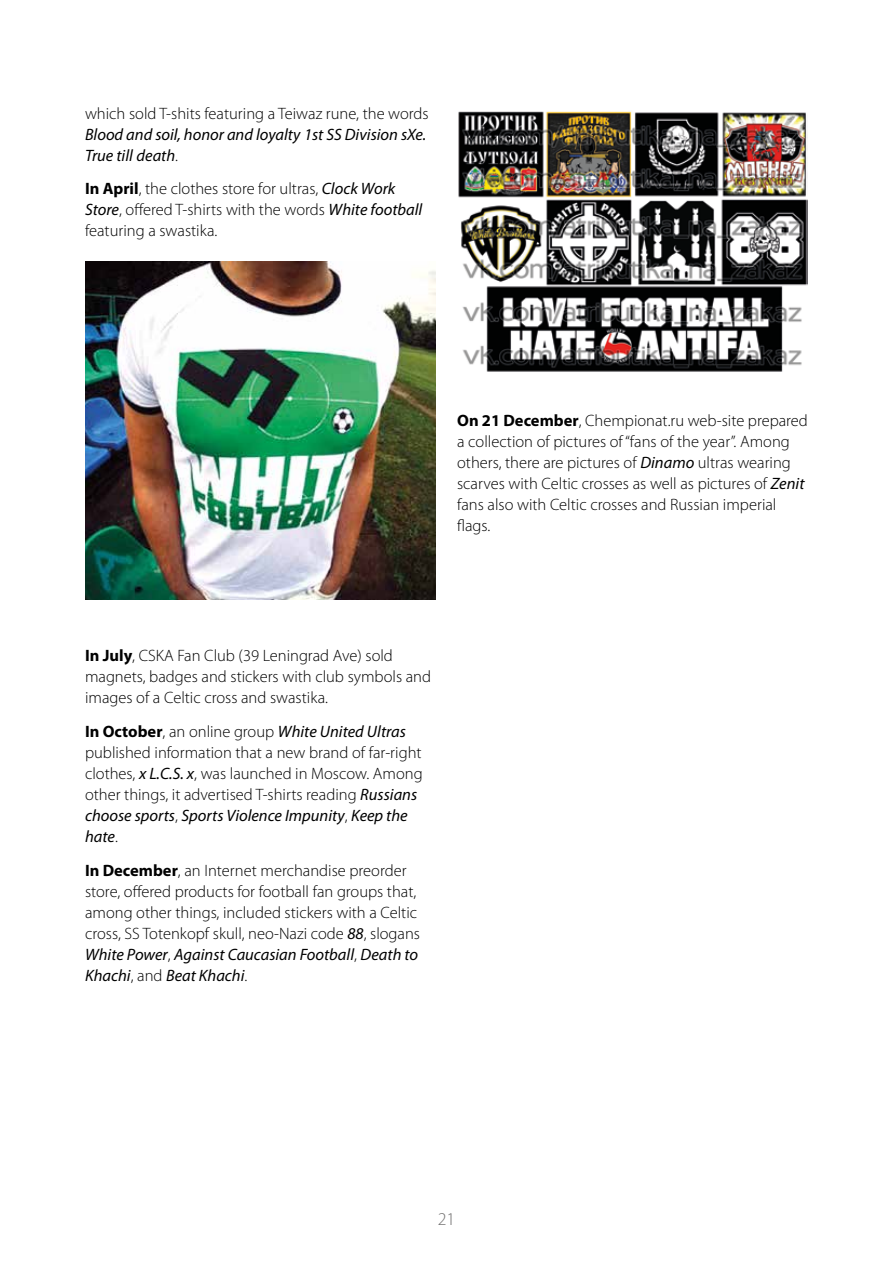
<style>
.page{position:relative;width:893px;height:1263px;background:#fff}
.page>*{position:absolute;margin:0;border:0;box-sizing:border-box;transform-origin:0 0}
.t1{font:300 18px "Myriad Pro";color:#706f6f}
.t2{font:300 16.5px/21px "Myriad Pro";color:#000}
.t3{font:italic 16.5px/21px "Myriad Pro";color:#000}
.s1{font-weight:300;font-style:normal}
.s2{font-weight:700}
.s3{font-weight:400;font-style:italic}
</style>
<div class="page">
<img style="left:85px;top:262px;width:351px;height:338px">
<img style="left:458px;top:111px;width:350px;height:261px">
<p class="t2" style="left:85px;top:103px;width:345px">which sold T-shits featuring a Teiwaz rune, the words</p>
<p class="t3" style="left:85px;top:124px;width:343px">Blood and soil, honor and loyalty 1st SS Division sXe.<br>True till death<span class="s1">.</span></p>
<p class="t2" style="left:85px;top:179px;width:339px"><span class="s2">In April</span>, the clothes store for ultras, <span class="s3">Clock Work<br>Store</span>, offered T-shirts with the words <span class="s3">White football </span>featuring a swastika.</p>
<p class="t2" style="left:457px;top:410px;width:352px"><span class="s2">On 21 December</span>, Chempionat.ru web-site prepared a collection of pictures of “fans of the year”. Among others, there are pictures of <span class="s3">Dinamo</span> ultras wearing scarves with Celtic crosses as well as pictures of <span class="s3">Zenit </span>fans also with Celtic crosses and Russian imperial flags.</p>
<p class="t2" style="left:85px;top:645px;width:348px"><span class="s2">In July</span>, CSKA Fan Club (39 Leningrad Ave) sold magnets, badges and stickers with club symbols and images of a Celtic cross and swastika.</p>
<p class="t2" style="left:85px;top:721px;width:339px"><span class="s2">In October</span>, an online group <span class="s3">White United Ultras </span>published information that a new brand of far-right clothes, <span class="s3">x L.C.S. x</span>, was launched in Moscow. Among other things, it advertised T-shirts reading <span class="s3">Russians choose sports</span>, <span class="s3">Sports Violence Impunity</span>, <span class="s3">Keep the hate</span>.</p>
<p class="t2" style="left:85px;top:860px;width:337px"><span class="s2">In December</span>, an Internet merchandise preorder store, offered products for football fan groups that, among other things, included stickers with a Celtic cross, SS Totenkopf skull, neo-Nazi code <span class="s3">88</span>, slogans <span class="s3">White Power</span>, <span class="s3">Against Caucasian Football</span>, <span class="s3">Death to Khachi</span>, and <span class="s3">Beat Khachi</span>.</p>
<p class="t1" style="left:438px;top:1209px;width:19px">21</p>
</div>
